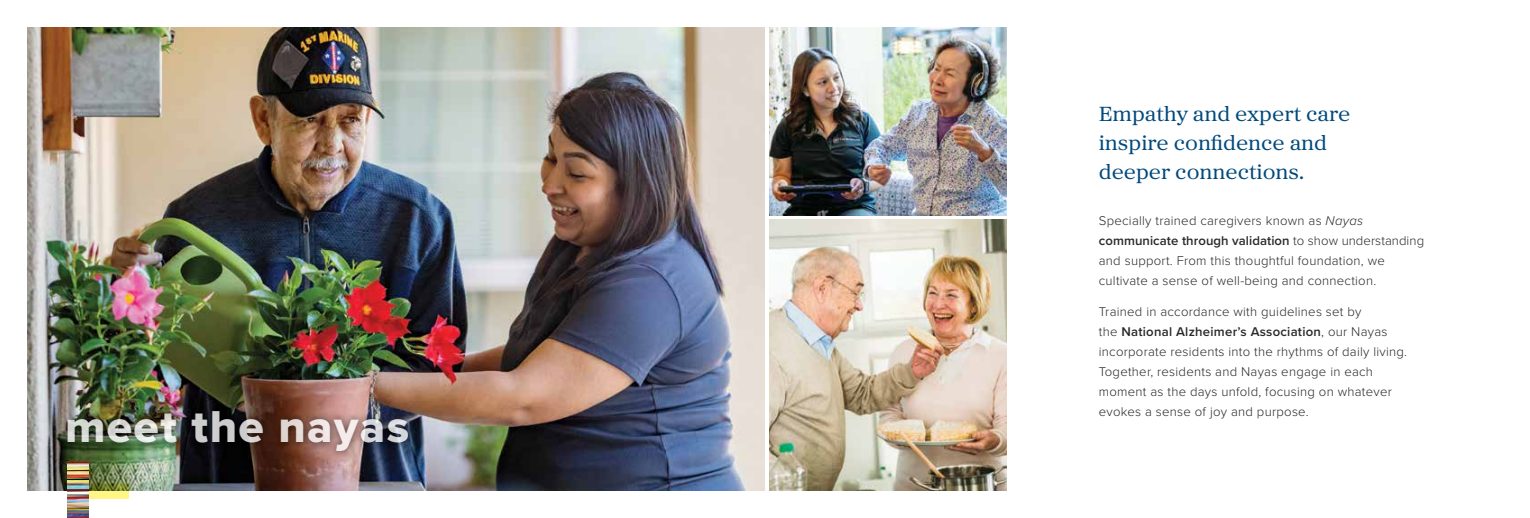
<style>
.page{position:relative;width:1530px;height:518px;background:#fff}
.page>*{position:absolute;margin:0;border:0;box-sizing:border-box;transform-origin:0 0}
.t1{font:46.25px "Proxima Nova Extrabld";letter-spacing:.03em;color:#fff}
.t2{font:21.25px/28.8px "Proxima Sera";color:#00497c;scale:1.04 1}
.t3{font:300 13.12px/20px "Proxima Nova";letter-spacing:.02em;color:#292829}
.s1{font-style:italic}
.s2{font-weight:600}
</style>
<div class="page">
<img style="left:27px;top:27px;width:738px;height:463px">
<img style="left:769px;top:219px;width:237px;height:271px">
<img style="left:769px;top:27px;width:237px;height:188px">
<div style="left:60px;top:403px;width:355px;height:55px;background:#000;opacity:.75"></div>
<svg style="left:88px;top:483px;width:41px;height:15px"></svg>
<img style="left:68px;top:461px;width:20px;height:57px">
<h1 class="t1" style="left:65px;top:392px;width:346px">meet the nayas</h1>
<h2 class="t2" style="left:1099px;top:99px;width:243px">Empathy and expert care inspire confidence and deeper connections.</h2>
<p class="t3" style="left:1099px;top:210px;width:327px">Specially trained caregivers known as <span class="s1">Nayas </span><span class="s2">communicate through validation</span> to show understanding and support. From this thoughtful foundation, we cultivate a sense of well-being and connection.</p>
<p class="t3" style="left:1099px;top:301px;width:310px">Trained in accordance with guidelines set by<br>the <span class="s2">National Alzheimer’s Association</span>, our Nayas incorporate residents into the rhythms of daily living.<br>Together, residents and Nayas engage in each moment as the days unfold, focusing on whatever evokes a sense of joy and purpose.</p>
</div>
